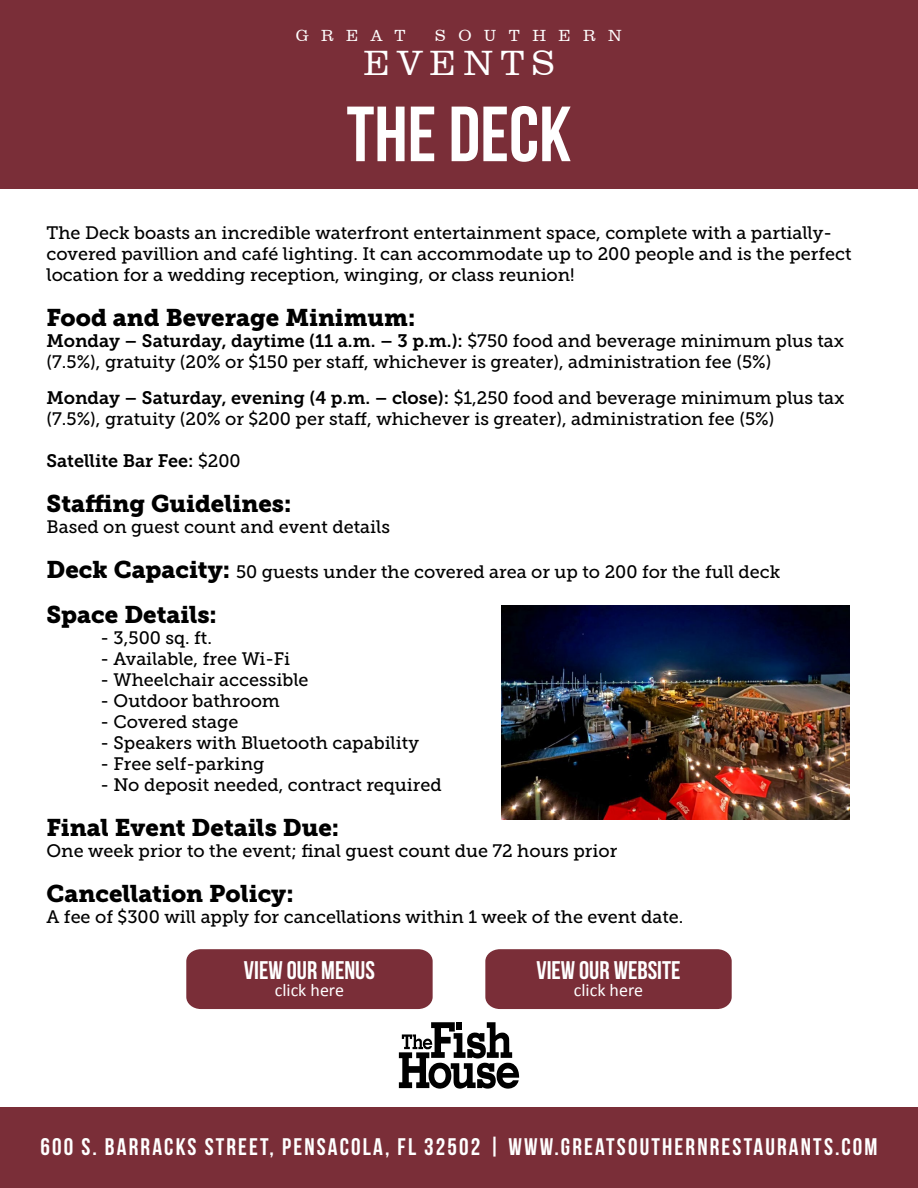
<style>
.page{position:relative;width:918px;height:1188px;background:#fff}
.page>*{position:absolute;margin:0;border:0;box-sizing:border-box;transform-origin:0 0}
.t1{font:700 78px "Bebas Neue";color:#fff}
.t2{font:300 36px "Clarendon BT";letter-spacing:.2em;color:#fff}
.t3{font:700 25.5px "Bebas Neue";color:#fff}
.t4{font:24px "Museo Slab 900";color:#000}
.t5{font:700 24px "Bebas Neue";letter-spacing:.09em;color:#fff}
.t6{font:18px/21px "Museo Slab 500";color:#000}
.t7{font:18px "Museo Slab 700";color:#000}
.t8{font:18px "Calibri";color:#fff}
.t9{font:300 16.5px "Clarendon BT";letter-spacing:.75em;color:#fff}
.s1{font-family:"Museo Slab 500"}
.s2{font-family:"Museo Slab 900";font-size:24px}
</style>
<div class="page">
<div style="left:0;top:0;width:918px;height:189px;background:#7a2e38"></div>
<div style="left:0;top:1107px;width:918px;height:81px;background:#7a2e38"></div>
<svg style="left:399px;top:1022px;width:120px;height:67px"></svg>
<div style="left:456px;top:1022px;width:6px;height:7px;background:#000"></div>
<div style="left:485px;top:949px;width:247px;height:60px;background:#7a2e38"></div>
<div style="left:186px;top:949px;width:247px;height:60px;background:#7a2e38"></div>
<img style="left:502px;top:605px;width:347px;height:215px">
<p class="t9" style="left:296px;top:25px;width:111px">GREAT</p>
<p class="t9" style="left:435px;top:25px;width:188px">SOUTHERN</p>
<h2 class="t2" style="left:363px;top:41px;width:193px">EVENTS</h2>
<h1 class="t1" style="left:347px;top:91px;width:226px">THE DECK</h1>
<p class="t6" style="left:47px;top:223px;width:807px">The Deck boasts an incredible waterfront entertainment space, complete with a partially&shy;covered pavillion and café lighting. It can accommodate up to 200 people and is the perfect location for a wedding reception, winging, or class reunion!</p>
<h3 class="t4" style="left:47px;top:304px;width:370px">Food and Beverage Minimum:</h3>
<p class="t7" style="left:47px;top:331px;width:799px">Monday – Saturday, daytime (11 a.m. – 3 p.m.): <span class="s1">$750 food and beverage minimum plus tax</span></p>
<p class="t6" style="left:47px;top:352px;width:726px">(7.5%), gratuity (20% or $150 per staff, whichever is greater), administration fee (5%)</p>
<p class="t7" style="left:47px;top:388px;width:799px">Monday – Saturday, evening (4 p.m. – close): <span class="s1">$1,250 food and beverage minimum plus tax</span></p>
<p class="t6" style="left:47px;top:409px;width:729px">(7.5%), gratuity (20% or $200 per staff, whichever is greater), administration fee (5%)</p>
<p class="t7" style="left:47px;top:451px;width:196px">Satellite Bar Fee: <span class="s1">$200</span></p>
<h3 class="t4" style="left:47px;top:490px;width:246px">Staffing Guidelines:</h3>
<p class="t6" style="left:47px;top:517px;width:345px">Based on guest count and event details</p>
<p class="t6" style="left:47px;top:562px;width:735px"><span class="s2">Deck Capacity:</span> 50 guests under the covered area or up to 200 for the full deck</p>
<h3 class="t4" style="left:47px;top:601px;width:172px">Space Details:</h3>
<p class="t6" style="left:101px;top:628px;width:113px">- 3,500 sq. ft.</p>
<p class="t6" style="left:101px;top:649px;width:191px">- Available, free Wi-Fi</p>
<p class="t6" style="left:101px;top:670px;width:210px">- Wheelchair accessible</p>
<p class="t6" style="left:101px;top:691px;width:181px">- Outdoor bathroom</p>
<p class="t6" style="left:101px;top:712px;width:139px">- Covered stage</p>
<p class="t6" style="left:101px;top:733px;width:320px">- Speakers with Bluetooth capability</p>
<p class="t6" style="left:101px;top:754px;width:165px">- Free self-parking</p>
<p class="t6" style="left:101px;top:775px;width:343px">- No deposit needed, contract required</p>
<h3 class="t4" style="left:47px;top:814px;width:294px">Final Event Details Due:</h3>
<p class="t6" style="left:47px;top:841px;width:572px">One week prior to the event; final guest count due 72 hours prior</p>
<h3 class="t4" style="left:47px;top:880px;width:249px">Cancellation Policy:</h3>
<p class="t6" style="left:47px;top:907px;width:638px">A fee of $300 will apply for cancellations within 1 week of the event date.</p>
<h3 class="t3" style="left:244px;top:956px;width:132px">VIEW OUR MENUS</h3>
<p class="t8" style="left:275px;top:977px;width:71px">click here</p>
<h3 class="t3" style="left:536px;top:956px;width:146px">VIEW OUR WEBSITE</h3>
<p class="t8" style="left:574px;top:977px;width:71px">click here</p>
<h3 class="t5" style="left:41px;top:1134px;width:838px">600 S. BARRACKS STREET, PENSACOLA, FL 32502 | WWW.GREATSOUTHERNRESTAURANTS.COM</h3>
</div>
